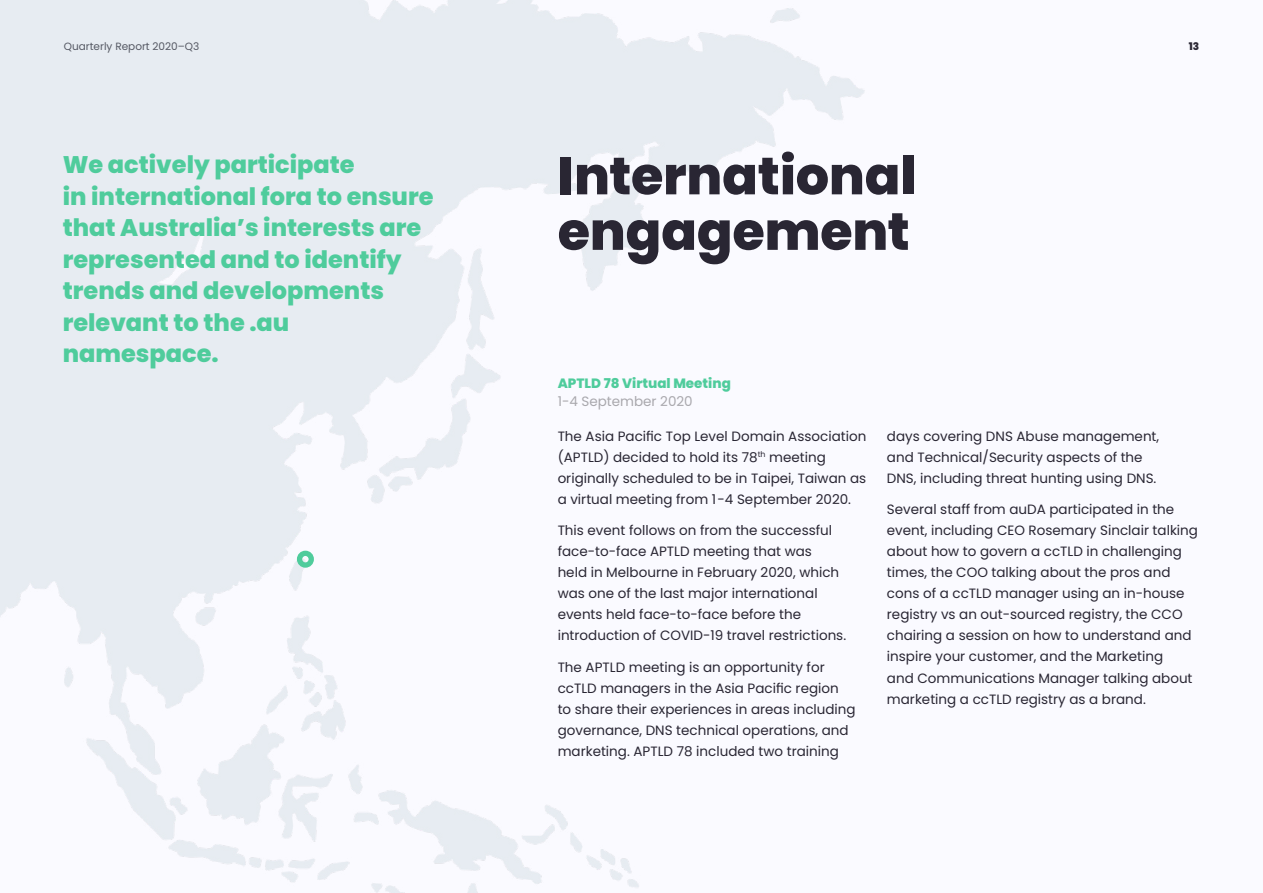
<style>
.page{position:relative;width:1263px;height:893px;background:#fff}
.page>*{position:absolute;margin:0;border:0;box-sizing:border-box;transform-origin:0 0}
.t1{font:800 52.5px/55.5px "Poppins";letter-spacing:-.005em;color:#292633}
.t2{font:800 24px/31.5px "Poppins";color:#4fcc9c}
.t3{font:13.5px/21px "Poppins";color:#292633}
.t4{font:800 13.5px "Poppins";color:#4fcc9c}
.t5{font:13.5px "Poppins";color:#a9a8ad}
.t6{font:10.5px "Poppins";color:#292633}
.t7{font:800 10.5px "Poppins";color:#292633}
</style>
<div class="page">
<div style="left:0;top:0;width:1263px;height:893px;background:linear-gradient(to right,#ebeff5,#fefdff)"></div>
<div style="left:297px;top:551px;width:17px;height:17px;border:5px solid #4fcc9c;border-radius:50%"></div>
<p class="t6" style="left:64px;top:40px;width:137px">Quarterly Report 2020–Q3</p>
<p class="t7" style="left:1189px;top:40px;width:12px">13</p>
<h2 class="t2" style="left:63px;top:149px;width:372px">We actively participate<br>in international fora to ensure that Australia’s interests are represented and to identify trends and developments relevant to the .au namespace.</h2>
<h1 class="t1" style="left:558px;top:148px;width:360px">International engagement</h1>
<p class="t4" style="left:558px;top:376px;width:175px">APTLD 78 Virtual Meeting</p>
<p class="t5" style="left:558px;top:394px;width:137px">1-4 September 2020</p>
<p class="t3" style="left:558px;top:426px;width:310px">The Asia Pacific Top Level Domain Association (APTLD) decided to hold its 78<sup>th</sup> meeting originally scheduled to be in Taipei, Taiwan as a virtual meeting from 1-4 September 2020.</p>
<p class="t3" style="left:558px;top:520px;width:290px">This event follows on from the successful face-to-face APTLD meeting that was<br>held in Melbourne in February 2020, which was one of the last major international events held face-to-face before the introduction of COVID-19 travel restrictions.</p>
<p class="t3" style="left:558px;top:657px;width:299px">The APTLD meeting is an opportunity for ccTLD managers in the Asia Pacific region<br>to share their experiences in areas including governance, DNS technical operations, and marketing. APTLD 78 included two training</p>
<p class="t3" style="left:887px;top:426px;width:274px">days covering DNS Abuse management, and Technical/Security aspects of the<br>DNS, including threat hunting using DNS.</p>
<p class="t3" style="left:887px;top:499px;width:313px">Several staff from auDA participated in the event, including CEO Rosemary Sinclair talking about how to govern a ccTLD in challenging times, the COO talking about the pros and cons of a ccTLD manager using an in-house registry vs an out-sourced registry, the CCO chairing a session on how to understand and inspire your customer, and the Marketing<br>and Communications Manager talking about marketing a ccTLD registry as a brand.</p>
</div>
